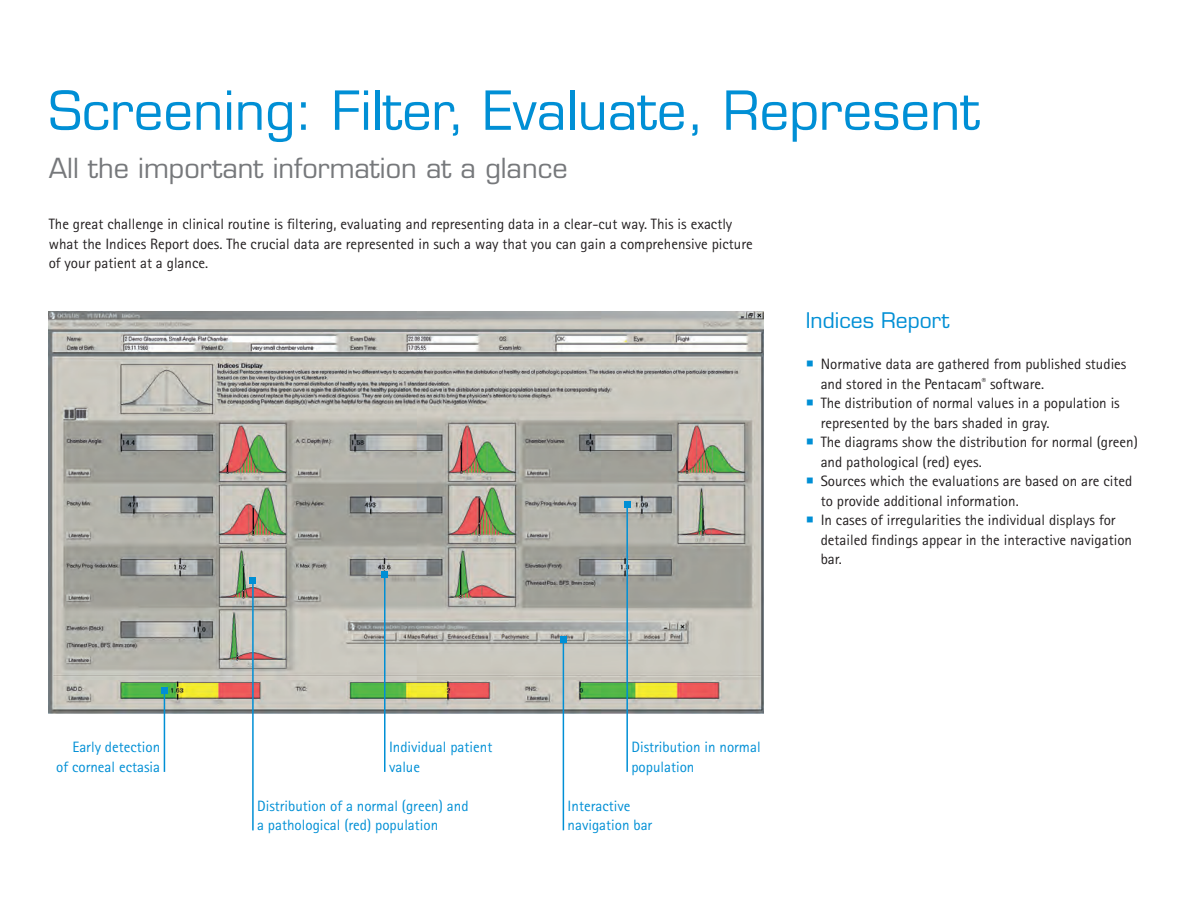
<style>
.page{position:relative;width:1189px;height:918px;background:#fff}
.page>*{position:absolute;margin:0;border:0;box-sizing:border-box;transform-origin:0 0}
.t1{font:52.5px "Eurostile";color:#008fd5}
.t2{font:27px "Eurostile";color:#76787b}
.t3{font:21px "Eurostile";color:#008fd5}
.t4{font:15px/19.5px "Rotis Sans Serif";color:#231f20}
.t5{font:15px/19.5px "Rotis Sans Serif";color:#008fd5}
</style>
<div class="page">
<img style="left:49px;top:311px;width:714px;height:402px">
<hr style="left:164px;top:691px;width:1px;height:81px;background:#008fd5">
<svg style="left:161px;top:688px;width:6px;height:6px"></svg>
<hr style="left:252px;top:580px;width:2px;height:250px;background:#008fd5">
<svg style="left:250px;top:577px;width:6px;height:6px"></svg>
<hr style="left:384px;top:574px;width:1px;height:198px;background:#008fd5">
<svg style="left:382px;top:571px;width:6px;height:6px"></svg>
<hr style="left:562px;top:640px;width:2px;height:190px;background:#008fd5">
<svg style="left:560px;top:637px;width:6px;height:6px"></svg>
<hr style="left:626px;top:505px;width:2px;height:267px;background:#008fd5">
<svg style="left:624px;top:502px;width:6px;height:6px"></svg>
<h1 class="t1" style="left:49px;top:79px;width:932px">Screening: Filter, Evaluate, Represent</h1>
<h2 class="t2" style="left:49px;top:152px;width:520px">All the important information at a glance</h2>
<p class="t4" style="left:49px;top:214px;width:705px">The great challenge in clinical routine is filtering, evaluating and representing data in a clear-cut way. This is exactly what the Indices Report does. The crucial data are represented in such a way that you can gain a comprehensive picture of your patient at a glance.</p>
<p class="t5" style="left:56px;top:737px;width:105px;text-align:right">Early detection<br>of corneal ectasia</p>
<p class="t5" style="left:389px;top:737px;width:105px">Individual patient value</p>
<p class="t5" style="left:257px;top:796px;width:213px">Distribution of a normal (green) and a pathological (red) population</p>
<h3 class="t3" style="left:806px;top:308px;width:145px">Indices Report</h3>
<p class="t4" style="left:820px;top:354px;width:319px">Normative data are gathered from published studies and stored in the Pentacam<sup>®</sup> software.<br>The distribution of normal values in a population is represented by the bars shaded in gray.<br>The diagrams show the distribution for normal (green) and pathological (red) eyes.<br>Sources which the evaluations are based on are cited to provide additional information.<br>In cases of irregularities the individual displays for detailed findings appear in the interactive navigation bar.</p>
<p class="t5" style="left:631px;top:737px;width:131px">Distribution in normal population</p>
<p class="t5" style="left:567px;top:796px;width:86px">Interactive navigation bar</p>
</div>
